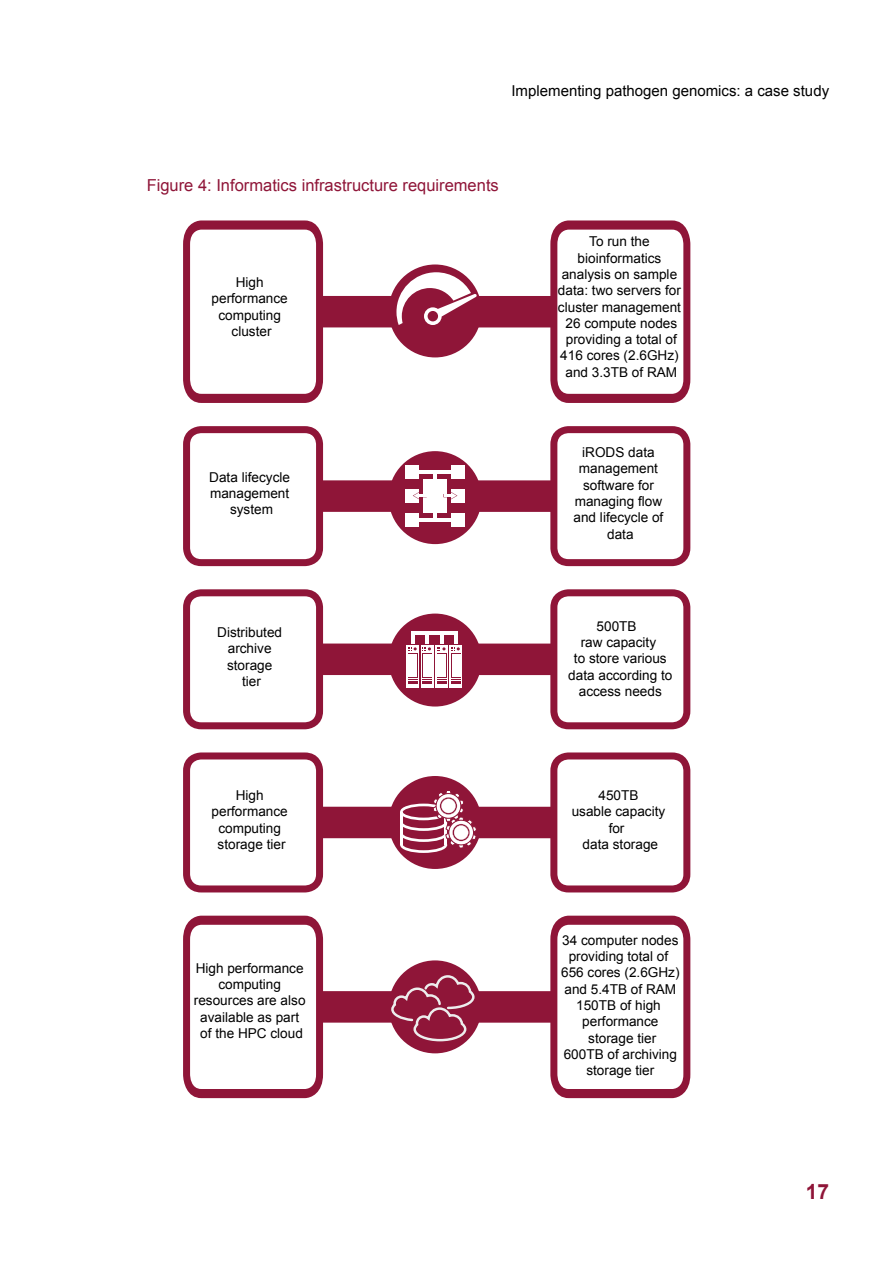
<style>
.page{position:relative;width:893px;height:1263px;background:#fff}
.page>*{position:absolute;margin:0;border:0;box-sizing:border-box;transform-origin:0 0}
.t1{font:700 21px "Arial";color:#8f1538}
.t2{font:16.5px "Arial";color:#8f1538}
.t3{font:15px "Arial";color:#000}
.t4{font:13.65px/16.4px "Arial";color:#000;text-align:center}
</style>
<div class="page">
<div style="left:320px;top:296px;width:234px;height:31px;background:#8f1538"></div>
<svg style="left:183px;top:426px;width:140px;height:140px"></svg>
<svg style="left:550px;top:426px;width:140px;height:140px"></svg>
<div style="left:318px;top:480px;width:234px;height:32px;background:#8f1538"></div>
<svg style="left:183px;top:589px;width:140px;height:140px"></svg>
<svg style="left:550px;top:589px;width:140px;height:140px"></svg>
<div style="left:318px;top:643px;width:234px;height:32px;background:#8f1538"></div>
<svg style="left:183px;top:752px;width:140px;height:140px"></svg>
<div style="left:318px;top:807px;width:234px;height:31px;background:#8f1538"></div>
<svg style="left:550px;top:752px;width:140px;height:140px"></svg>
<div style="left:389px;top:776px;width:93px;height:93px;background:#8f1538;border-radius:50%"></div>
<div style="left:389px;top:614px;width:93px;height:92px;background:#8f1538;border-radius:50%"></div>
<div style="left:389px;top:264px;width:93px;height:93px;background:#8f1538;border-radius:50%"></div>
<svg style="left:396px;top:272px;width:81px;height:53px"></svg>
<div style="left:389px;top:451px;width:93px;height:93px;background:#8f1538;border-radius:50%"></div>
<div style="left:406px;top:513px;width:13px;height:13px;background:#fff"></div>
<div style="left:423px;top:479px;width:24px;height:33px;background:#fff"></div>
<div style="left:406px;top:466px;width:13px;height:13px;background:#fff"></div>
<div style="left:451px;top:513px;width:13px;height:13px;background:#fff"></div>
<div style="left:451px;top:466px;width:13px;height:13px;background:#fff"></div>
<hr style="left:411px;top:518px;width:48px;height:4px;background:#fff">
<hr style="left:433px;top:472px;width:4px;height:47px;background:#fff">
<hr style="left:411px;top:470px;width:48px;height:4px;background:#fff">
<div style="left:451px;top:489px;width:13px;height:13px;background:#fff"></div>
<svg style="left:443px;top:492px;width:14px;height:7px"></svg>
<div style="left:406px;top:489px;width:13px;height:13px;background:#fff"></div>
<svg style="left:413px;top:492px;width:14px;height:7px"></svg>
<div style="left:406px;top:645px;width:13px;height:43px;background:#fff"></div>
<svg style="left:408px;top:653px;width:10px;height:24px"></svg>
<div style="left:409px;top:654px;width:8px;height:22px;background:#fff"></div>
<div style="left:420px;top:645px;width:13px;height:43px;background:#fff"></div>
<svg style="left:408px;top:647px;width:23px;height:4px"></svg>
<svg style="left:422px;top:653px;width:10px;height:24px"></svg>
<div style="left:423px;top:654px;width:8px;height:22px;background:#fff"></div>
<div style="left:435px;top:645px;width:13px;height:43px;background:#fff"></div>
<svg style="left:437px;top:653px;width:10px;height:24px"></svg>
<div style="left:438px;top:654px;width:8px;height:22px;background:#fff"></div>
<div style="left:449px;top:645px;width:13px;height:43px;background:#fff"></div>
<svg style="left:408px;top:679px;width:53px;height:5px"></svg>
<svg style="left:451px;top:647px;width:9px;height:4px"></svg>
<svg style="left:451px;top:653px;width:10px;height:24px"></svg>
<div style="left:452px;top:654px;width:8px;height:22px;background:#fff"></div>
<hr style="left:411px;top:634px;width:4px;height:10px;background:#fff">
<hr style="left:411px;top:631px;width:47px;height:3px;background:#fff">
<hr style="left:425px;top:634px;width:4px;height:10px;background:#fff">
<svg style="left:437px;top:634px;width:8px;height:17px"></svg>
<hr style="left:454px;top:634px;width:4px;height:10px;background:#fff">
<svg style="left:400px;top:790px;width:77px;height:63px"></svg>
<svg style="left:183px;top:916px;width:140px;height:182px"></svg>
<div style="left:318px;top:991px;width:234px;height:32px;background:#8f1538"></div>
<svg style="left:550px;top:916px;width:140px;height:182px"></svg>
<svg style="left:183px;top:220px;width:140px;height:183px"></svg>
<svg style="left:550px;top:220px;width:140px;height:183px"></svg>
<div style="left:389px;top:960px;width:93px;height:93px;background:#8f1538;border-radius:50%"></div>
<svg style="left:390px;top:974px;width:86px;height:68px"></svg>
<p class="t3" style="left:511px;top:81px;width:319px">Implementing pathogen genomics: a case study</p>
<p class="t2" style="left:147px;top:174px;width:354px">Figure 4: Informatics infrastructure requirements</p>
<p class="t4" style="left:212px;top:274px;width:78px">High performance computing cluster</p>
<p class="t4" style="left:209px;top:469px;width:82px">Data lifecycle management system</p>
<p class="t4" style="left:558px;top:234px;width:125px">To run the bioinformatics analysis on sample data: two servers for cluster management<br>26 compute nodes providing a total of<br>416 cores (2.6GHz) and 3.3TB of RAM</p>
<p class="t4" style="left:574px;top:444px;width:91px">iRODS data management software for managing flow and lifecycle of data</p>
<p class="t4" style="left:217px;top:624px;width:66px">Distributed archive storage tier</p>
<p class="t4" style="left:568px;top:618px;width:106px">500TB<br>raw capacity<br>to store various data according to access needs</p>
<p class="t4" style="left:212px;top:787px;width:78px">High performance computing storage tier</p>
<p class="t4" style="left:194px;top:960px;width:113px">High performance computing resources are also available as part of the HPC cloud</p>
<p class="t4" style="left:572px;top:787px;width:95px">450TB<br>usable capacity for<br>data storage</p>
<p class="t4" style="left:561px;top:932px;width:120px">34 computer nodes providing total of<br>656 cores (2.6GHz) and 5.4TB of RAM<br>150TB of high performance storage tier<br>600TB of archiving storage tier</p>
<h1 class="t1" style="left:806px;top:1178px;width:25px">17</h1>
</div>
